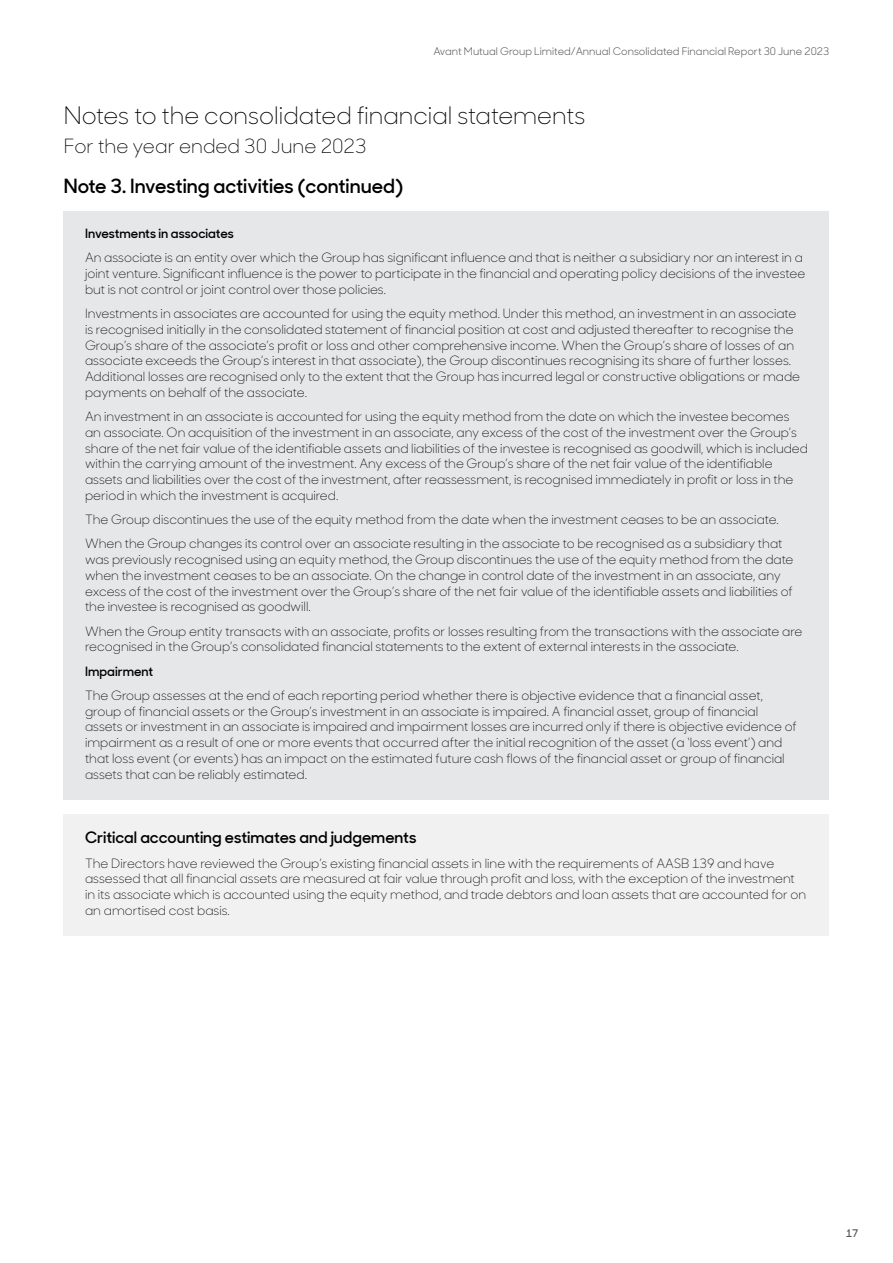
<style>
.page{position:relative;width:893px;height:1263px;background:#fff}
.page>*{position:absolute;margin:0;border:0;box-sizing:border-box;transform-origin:0 0}
.t1{font:300 24px "Sharp Sans Display No 1";color:#000}
.t2{font:600 19.5px "Sharp Sans Display No 1";color:#000}
.t3{font:300 19.5px "Sharp Sans Display No 1";color:#000}
.t4{font:600 15.75px "Sharp Sans Display No 1";color:#000}
.t5{font:300 12.75px/15.8px "Sharp Sans Display No 1";color:#000}
.t6{font:600 12.75px "Sharp Sans Display No 1";color:#000}
.t7{font:10.5px "Sharp Sans Display No 1";color:#58595b}
.t8{font:600 10.5px "Sharp Sans Display No 1";color:#58595b}
</style>
<div class="page">
<div style="left:64px;top:211px;width:765px;height:589px;background:#e6e7e8"></div>
<div style="left:64px;top:814px;width:765px;height:122px;background:#f1f1f2"></div>
<p class="t7" style="left:433px;top:43px;width:397px">Avant Mutual Group Limited/Annual Consolidated Financial Report 30 June 2023</p>
<h1 class="t1" style="left:64px;top:98px;width:523px">Notes to the consolidated financial statements</h1>
<h2 class="t3" style="left:64px;top:131px;width:304px">For the year ended 30 June 2023</h2>
<h2 class="t2" style="left:64px;top:171px;width:341px">Note 3. Investing activities (continued)</h2>
<p class="t6" style="left:85px;top:224px;width:150px">Investments in associates</p>
<p class="t5" style="left:85px;top:249px;width:722px">An associate is an entity over which the Group has significant influence and that is neither a subsidiary nor an interest in a joint venture. Significant influence is the power to participate in the financial and operating policy decisions of the investee but is not control or joint control over those policies.</p>
<p class="t5" style="left:85px;top:305px;width:717px">Investments in associates are accounted for using the equity method. Under this method, an investment in an associate is recognised initially in the consolidated statement of financial position at cost and adjusted thereafter to recognise the Group’s share of the associate’s profit or loss and other comprehensive income. When the Group’s share of losses of an associate exceeds the Group’s interest in that associate), the Group discontinues recognising its share of further losses.<br>Additional losses are recognised only to the extent that the Group has incurred legal or constructive obligations or made payments on behalf of the associate.</p>
<p class="t5" style="left:85px;top:408px;width:724px">An investment in an associate is accounted for using the equity method from the date on which the investee becomes an associate. On acquisition of the investment in an associate, any excess of the cost of the investment over the Group’s share of the net fair value of the identifiable assets and liabilities of the investee is recognised as goodwill, which is included within the carrying amount of the investment. Any excess of the Group’s share of the net fair value of the identifiable assets and liabilities over the cost of the investment, after reassessment, is recognised immediately in profit or loss in the period in which the investment is acquired.</p>
<p class="t5" style="left:85px;top:507px;width:699px;line-height:24.3px">The Group discontinues the use of the equity method from the date when the investment ceases to be an associate.<br>When the Group changes its control over an associate resulting in the associate to be recognised as a subsidiary that</p>
<p class="t5" style="left:85px;top:551px;width:710px">was previously recognised using an equity method, the Group discontinues the use of the equity method from the date when the investment ceases to be an associate. On the change in control date of the investment in an associate, any excess of the cost of the investment over the Group’s share of the net fair value of the identifiable assets and liabilities of the investee is recognised as goodwill.</p>
<p class="t5" style="left:85px;top:622px;width:719px">When the Group entity transacts with an associate, profits or losses resulting from the transactions with the associate are recognised in the Group’s consolidated financial statements to the extent of external interests in the associate.</p>
<p class="t6" style="left:85px;top:661px;width:70px">Impairment</p>
<p class="t5" style="left:85px;top:687px;width:713px">The Group assesses at the end of each reporting period whether there is objective evidence that a financial asset, group of financial assets or the Group’s investment in an associate is impaired. A financial asset, group of financial assets or investment in an associate is impaired and impairment losses are incurred only if there is objective evidence of impairment as a result of one or more events that occurred after the initial recognition of the asset (a ‘loss event’) and that loss event (or events) has an impact on the estimated future cash flows of the financial asset or group of financial assets that can be reliably estimated.</p>
<p class="t4" style="left:85px;top:825px;width:333px">Critical accounting estimates and judgements</p>
<p class="t5" style="left:85px;top:854px;width:723px">The Directors have reviewed the Group’s existing financial assets in line with the requirements of AASB 139 and have assessed that all financial assets are measured at fair value through profit and loss, with the exception of the investment in its associate which is accounted using the equity method, and trade debtors and loan assets that are accounted for on an amortised cost basis.</p>
<p class="t8" style="left:846px;top:1225px;width:14px">17</p>
</div>
